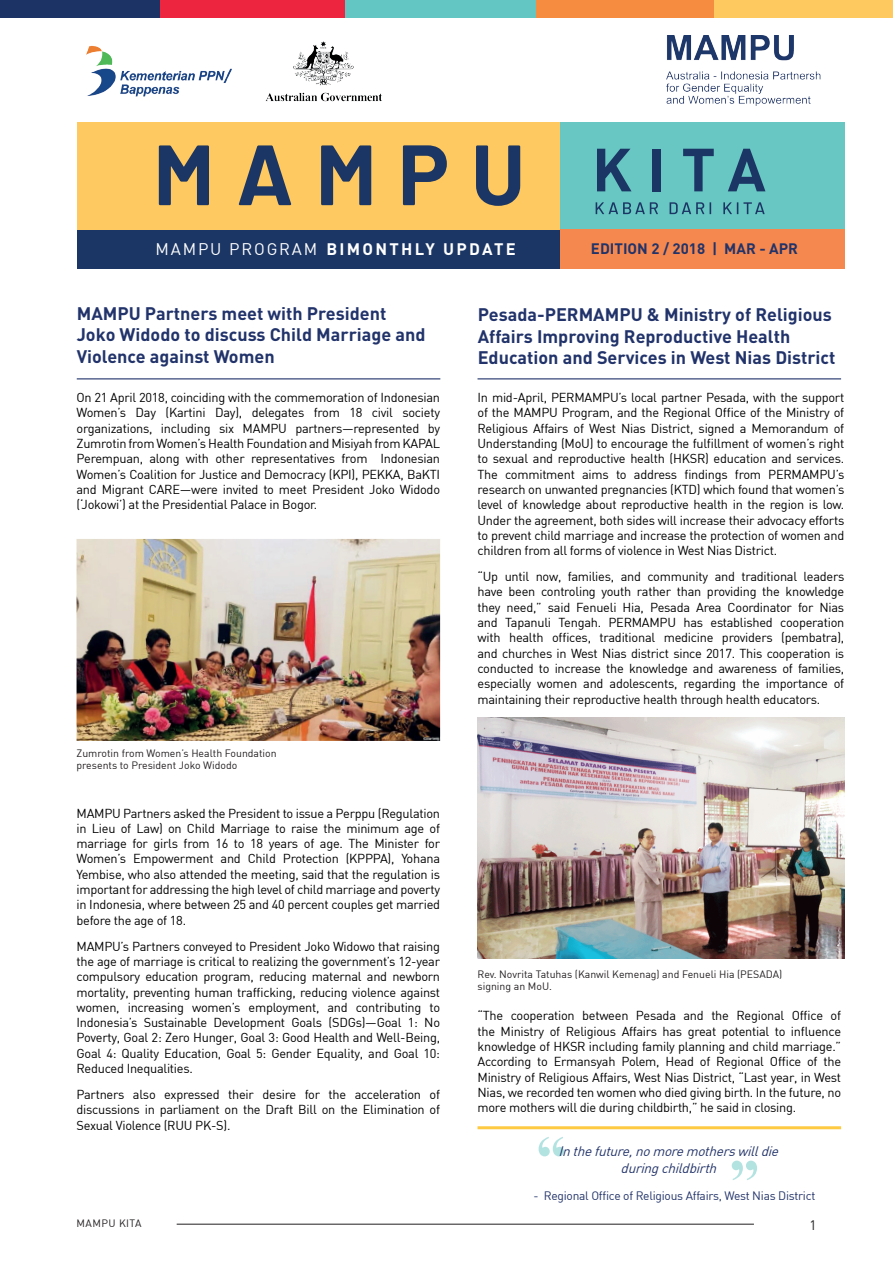
<style>
.page{position:relative;width:893px;height:1263px;background:#fff}
.page>*{position:absolute;margin:0;border:0;box-sizing:border-box;transform-origin:0 0}
.t1{font:700 75px "Aparajita";color:#68c7c3}
.t2{font:700 18px/21.6px "DIN";color:#21336a}
.t3{font:700 16.5px "DIN";letter-spacing:.14em;color:#fff}
.t4{font:700 15px "DIN";color:#223369}
.t5{font:italic 13.5px/16.2px "DIN";color:#223369;text-align:center}
.t6{font:13.5px "DIN";color:#231f20}
.t7{font:12.75px/15.3px "DIN";letter-spacing:-.02em;color:#000001;text-align:justify}
.t8{font:12px "DIN";letter-spacing:-.02em;color:#223369}
.t9{font:10.5px/12.6px "DIN";color:#231f20}
.t10{font:10.5px "DIN";letter-spacing:.04em;color:#231f20}
.s1{font-weight:400}
</style>
<div class="page">
<hr style="left:177px;top:1224px;width:577px;height:1px;background:#231f20">
<img style="left:667px;top:35px;width:154px;height:71px">
<img style="left:86px;top:45px;width:146px;height:52px">
<img style="left:265px;top:41px;width:117px;height:61px">
<div style="left:0;top:0;width:160px;height:17px;background:#1c3465"></div>
<div style="left:344px;top:0;width:192px;height:17px;background:#64c6c3"></div>
<div style="left:536px;top:0;width:179px;height:17px;background:#f58c3f"></div>
<hr style="left:77px;top:378px;width:363px;height:1px;background:#21336a">
<hr style="left:477px;top:378px;width:364px;height:1px;background:#21336a">
<div style="left:160px;top:0;width:184px;height:17px;background:#ed253f"></div>
<div style="left:715px;top:0;width:178px;height:17px;background:#feca5f"></div>
<img style="left:77px;top:539px;width:363px;height:202px">
<img style="left:477px;top:718px;width:367px;height:240px">
<div style="left:78px;top:229px;width:482px;height:39px;background:#1b3664"></div>
<div style="left:560px;top:122px;width:284px;height:146px;background:#68c7c3"></div>
<div style="left:78px;top:122px;width:482px;height:107px;background:#fec960"></div>
<svg style="left:159px;top:145px;width:50px;height:60px"></svg>
<svg style="left:239px;top:145px;width:52px;height:60px"></svg>
<svg style="left:321px;top:145px;width:50px;height:60px"></svg>
<svg style="left:403px;top:145px;width:44px;height:60px"></svg>
<svg style="left:476px;top:145px;width:44px;height:61px"></svg>
<svg style="left:597px;top:149px;width:34px;height:42px"></svg>
<div style="left:652px;top:149px;width:9px;height:42px;background:#1b3664"></div>
<svg style="left:683px;top:149px;width:31px;height:42px"></svg>
<svg style="left:728px;top:149px;width:37px;height:42px"></svg>
<svg style="left:596px;top:202px;width:62px;height:12px"></svg>
<svg style="left:670px;top:202px;width:34px;height:12px"></svg>
<svg style="left:710px;top:202px;width:1px;height:12px"></svg>
<svg style="left:723px;top:202px;width:42px;height:12px"></svg>
<div style="left:560px;top:229px;width:284px;height:39px;background:#f5884f"></div>
<hr style="left:477px;top:1126px;width:364px;height:3px;background:#feca41">
<p class="t3" style="left:156px;top:238px;width:362px"><span class="s1">MAMPU PROGRAM</span> BIMONTHLY UPDATE</p>
<p class="t4" style="left:591px;top:239px;width:209px">EDITION 2 / 2018 | MAR - APR</p>
<h2 class="t2" style="left:77px;top:302px;width:350px">MAMPU Partners meet with President<br>Joko Widodo to discuss Child Marriage and<br>Violence against Women</h2>
<h2 class="t2" style="left:478px;top:303px;width:359px">Pesada-PERMAMPU &amp; Ministry of Religious<br>Affairs Improving Reproductive Health<br>Education and Services in West Nias District</h2>
<p class="t7" style="left:77px;top:390px;width:365px">On 21 April 2018, coinciding with the commemoration of Indonesian Women’s Day (Kartini Day), delegates from 18 civil society organizations, including six MAMPU partners—represented by Zumrotin from Women’s Health Foundation and Misiyah from KAPAL Perempuan, along with other representatives from Indonesian Women’s Coalition for Justice and Democracy (KPI), PEKKA, BaKTI and Migrant CARE—were invited to meet President Joko Widodo (‘Jokowi’) at the Presidential Palace in Bogor.</p>
<p class="t7" style="left:477px;top:390px;width:368px">In mid-April, PERMAMPU’s local partner Pesada, with the support of the MAMPU Program, and the Regional Office of the Ministry of Religious Affairs of West Nias District, signed a Memorandum of Understanding (MoU) to encourage the fulfillment of women’s right to sexual and reproductive health (HKSR) education and services.<br>The commitment aims to address findings from PERMAMPU’s research on unwanted pregnancies (KTD) which found that women’s level of knowledge about reproductive health in the region is low.<br>Under the agreement, both sides will increase their advocacy efforts to prevent child marriage and increase the protection of women and children from all forms of violence in West Nias District.</p>
<p class="t7" style="left:477px;top:569px;width:368px">“Up until now, families, and community and traditional leaders have been controling youth rather than providing the knowledge they need,” said Fenueli Hia, Pesada Area Coordinator for Nias and Tapanuli Tengah. PERMAMPU has established cooperation with health offices, traditional medicine providers (pembatra), and churches in West Nias district since 2017. This cooperation is conducted to increase the knowledge and awareness of families, especially women and adolescents, regarding the importance of maintaining their reproductive health through health educators.</p>
<p class="t9" style="left:77px;top:746px;width:202px">Zumrotin from Women’s Health Foundation presents to President Joko Widodo</p>
<p class="t7" style="left:77px;top:805px;width:365px">MAMPU Partners asked the President to issue a Perppu (Regulation in Lieu of Law) on Child Marriage to raise the minimum age of marriage for girls from 16 to 18 years of age. The Minister for Women’s Empowerment and Child Protection (KPPPA), Yohana Yembise, who also attended the meeting, said that the regulation is important for addressing the high level of child marriage and poverty in Indonesia, where between 25 and 40 percent couples get married before the age of 18.</p>
<p class="t7" style="left:77px;top:938px;width:365px">MAMPU’s Partners conveyed to President Joko Widowo that raising the age of marriage is critical to realizing the government’s 12-year compulsory education program, reducing maternal and newborn mortality, preventing human trafficking, reducing violence against women, increasing women’s employment, and contributing to Indonesia’s Sustainable Development Goals (SDGs)—Goal 1: No Poverty, Goal 2: Zero Hunger, Goal 3: Good Health and Well-Being, Goal 4: Quality Education, Goal 5: Gender Equality, and Goal 10:<br>Reduced Inequalities.</p>
<p class="t7" style="left:77px;top:1086px;width:365px">Partners also expressed their desire for the acceleration of discussions in parliament on the Draft Bill on the Elimination of Sexual Violence (RUU PK-S).</p>
<p class="t9" style="left:477px;top:967px;width:306px">Rev. Novrita Tatuhas (Kanwil Kemenag) and Fenueli Hia (PESADA) signing an MoU.</p>
<p class="t7" style="left:477px;top:1008px;width:365px">“The cooperation between Pesada and the Regional Office of the Ministry of Religious Affairs has great potential to influence knowledge of HKSR including family planning and child marriage.” According to Ermansyah Polem, Head of Regional Office of the Ministry of Religious Affairs, West Nias District, “Last year, in West Nias, we recorded ten women who died giving birth. In the future, no more mothers will die during childbirth,” he said in closing.</p>
<h1 class="t1" style="left:536px;top:1111px;width:32px">“</h1>
<p class="t5" style="left:559px;top:1143px;width:225px">Inthefuture,nomoremotherswilldie duringchildbirth</p>
<p class="t8" style="left:533px;top:1188px;width:283px">- Regional Office of Religious Affairs, West Nias District</p>
<h1 class="t1" style="left:729px;top:1135px;width:32px">”</h1>
<p class="t10" style="left:77px;top:1217px;width:67px">MAMPU KITA</p>
<p class="t6" style="left:809px;top:1217px;width:9px">1</p>
</div>
